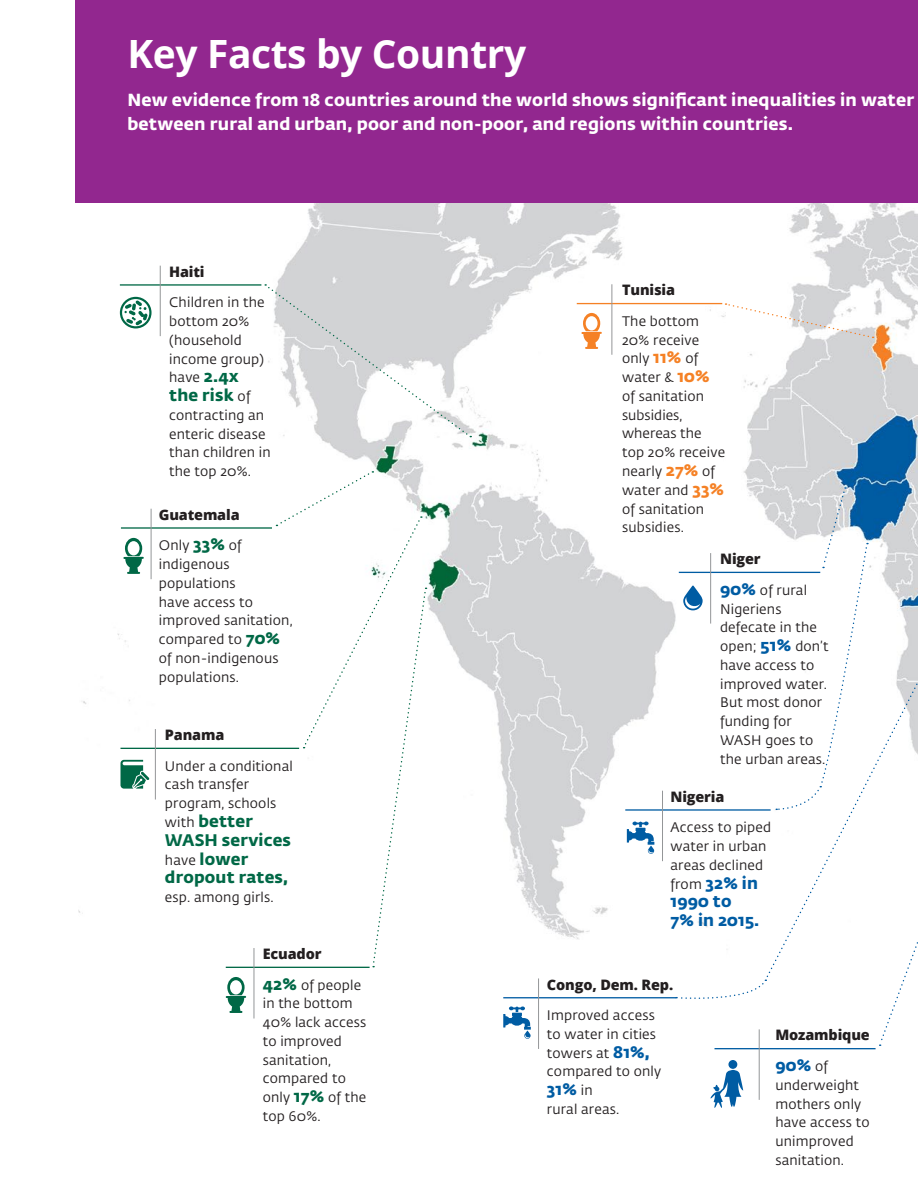
<style>
.page{position:relative;width:918px;height:1188px;background:#fff}
.page>*{position:absolute;margin:0;border:0;box-sizing:border-box;transform-origin:0 0}
.t1{font:700 39px "Open Sans";letter-spacing:-.01em;color:#fff}
.t2{font:700 17.25px/24.6px "Fedra Sans Std";letter-spacing:.01em;color:#fff}
.t3{font:700 16.65px/18.8px "Fedra Sans Std";letter-spacing:.01em;color:#006846}
.t4{font:700 16.65px/18.8px "Fedra Sans Std";letter-spacing:.01em;color:#005ca3}
.t5{font:800 14.4px "Open Sans";letter-spacing:-.01em;color:#231f20}
.t6{font:13.65px/18.8px "Fedra Sans Std";letter-spacing:.015em;color:#231f20}
.s1{font-weight:700;font-size:16.65px;color:#006846}
.s2{font-weight:400;font-size:13.65px;color:#231f20}
.s3{font-weight:700;font-size:16.65px;color:#f58125}
.s4{font-weight:700;font-size:16.65px;color:#005ca3}
</style>
<div class="page">
<img style="left:79px;top:203px;width:648px;height:766px">
<img style="left:727px;top:203px;width:191px;height:427px">
<div style="left:75px;top:0;width:843px;height:203px;background:#92278f"></div>
<hr style="left:120px;top:284px;width:141px;height:2px;background:#006846">
<hr style="left:160px;top:266px;width:1px;height:70px;background:#949698">
<svg style="left:120px;top:297px;width:32px;height:31px"></svg>
<hr style="left:121px;top:748px;width:178px;height:1px;background:#006846">
<hr style="left:155px;top:729px;width:1px;height:71px;background:#949698">
<svg style="left:121px;top:760px;width:28px;height:29px"></svg>
<hr style="left:121px;top:527px;width:151px;height:2px;background:#006846">
<hr style="left:151px;top:509px;width:1px;height:70px;background:#949698">
<svg style="left:123px;top:538px;width:21px;height:36px"></svg>
<svg style="left:226px;top:977px;width:20px;height:36px"></svg>
<svg style="left:581px;top:313px;width:21px;height:36px"></svg>
<hr style="left:226px;top:967px;width:144px;height:1px;background:#006846">
<hr style="left:254px;top:948px;width:1px;height:71px;background:#949698">
<svg style="left:276px;top:471px;width:151px;height:496px"></svg>
<svg style="left:265px;top:284px;width:206px;height:153px"></svg>
<hr style="left:679px;top:572px;width:141px;height:1px;background:#005ca3">
<hr style="left:710px;top:553px;width:1px;height:71px;background:#949698">
<svg style="left:683px;top:585px;width:20px;height:26px"></svg>
<svg style="left:776px;top:487px;width:92px;height:143px"></svg>
<svg style="left:726px;top:303px;width:148px;height:35px"></svg>
<svg style="left:765px;top:630px;width:153px;height:350px"></svg>
<svg style="left:676px;top:980px;width:90px;height:19px"></svg>
<svg style="left:879px;top:728px;width:39px;height:318px"></svg>
<hr style="left:625px;top:809px;width:146px;height:2px;background:#005ca3">
<hr style="left:662px;top:791px;width:1px;height:70px;background:#949698">
<svg style="left:627px;top:822px;width:27px;height:32px"></svg>
<svg style="left:503px;top:1006px;width:28px;height:33px"></svg>
<hr style="left:503px;top:997px;width:173px;height:1px;background:#005ca3">
<hr style="left:538px;top:978px;width:1px;height:71px;background:#949698">
<hr style="left:715px;top:1048px;width:161px;height:1px;background:#005ca3">
<hr style="left:759px;top:1029px;width:1px;height:71px;background:#949698">
<div style="left:728px;top:1060px;width:9px;height:9px;background:#005ca3;border-radius:50%"></div>
<svg style="left:710px;top:1070px;width:33px;height:38px"></svg>
<hr style="left:577px;top:303px;width:145px;height:1px;background:#f58125">
<hr style="left:612px;top:284px;width:1px;height:71px;background:#949698">
<h1 class="t1" style="left:127px;top:27px;width:401px">Key Facts by Country</h1>
<p class="t2" style="left:127px;top:87px;width:788px">New evidence from 18 countries around the world shows significant inequalities in water between rural and urban, poor and non-poor, and regions within countries.</p>
<p class="t5" style="left:169px;top:261px;width:37px">Haiti</p>
<p class="t6" style="left:169px;top:293px;width:97px">Children in the bottom 20% (household income group) have <span class="s1">2.4x</span></p>
<p class="t3" style="left:169px;top:386px;width:83px">the risk <span class="s2">of</span></p>
<p class="t6" style="left:169px;top:406px;width:103px">contracting an enteric disease than children in the top 20%.</p>
<p class="t5" style="left:159px;top:504px;width:82px">Guatemala</p>
<p class="t6" style="left:159px;top:536px;width:135px">Only <span class="s1">33%</span> of indigenous populations<br>have access to improved sanitation, compared to <span class="s1">70% </span>of non-indigenous populations.</p>
<p class="t5" style="left:165px;top:724px;width:61px">Panama</p>
<p class="t6" style="left:165px;top:757px;width:129px">Under a conditional cash transfer program, schools</p>
<p class="t3" style="left:165px;top:812px;width:128px"><span class="s2">with</span> better<br>WASH services <span class="s2">have</span> lower dropout rates,</p>
<p class="t6" style="left:165px;top:888px;width:110px">esp. among girls.</p>
<p class="t5" style="left:263px;top:943px;width:60px">Ecuador</p>
<p class="t6" style="left:263px;top:976px;width:105px"><span class="s1">42%</span> of people in the bottom<br>40% lack access to improved sanitation, compared to only <span class="s1">17%</span> of the top 60%.</p>
<p class="t5" style="left:622px;top:279px;width:55px">Tunisia</p>
<p class="t6" style="left:622px;top:312px;width:105px">The bottom<br>20% receive only <span class="s3">11%</span> of water &amp; <span class="s3">10% </span>of sanitation subsidies, whereas the top 20% receive nearly <span class="s3">27%</span> of water and <span class="s3">33% </span>of sanitation subsidies.</p>
<p class="t5" style="left:720px;top:548px;width:42px">Niger</p>
<p class="t6" style="left:720px;top:581px;width:110px"><span class="s4">90%</span> of rural<br>Nigeriens defecate in the open; <span class="s4">51%</span> don’t have access to improved water.<br>But most donor funding for<br>WASH goes to the urban areas.</p>
<p class="t5" style="left:671px;top:786px;width:55px">Nigeria</p>
<p class="t6" style="left:671px;top:818px;width:102px">Access to piped water in urban areas declined</p>
<p class="t4" style="left:671px;top:873px;width:90px"><span class="s2">from</span> 32% in<br>1990 to<br>7% in 2015.</p>
<p class="t5" style="left:547px;top:973px;width:128px">Congo, Dem. Rep.</p>
<p class="t6" style="left:547px;top:1006px;width:116px">Improved access to water in cities towers at <span class="s4">81%, </span>compared to only</p>
<p class="t4" style="left:547px;top:1080px;width:47px">31% <span class="s2">in</span></p>
<p class="t6" style="left:547px;top:1100px;width:74px">rural areas.</p>
<p class="t5" style="left:775px;top:1024px;width:96px">Mozambique</p>
<p class="t4" style="left:775px;top:1056px;width:54px">90% <span class="s2">of</span></p>
<p class="t6" style="left:775px;top:1076px;width:96px">underweight mothers only have access to unimproved sanitation.</p>
</div>
